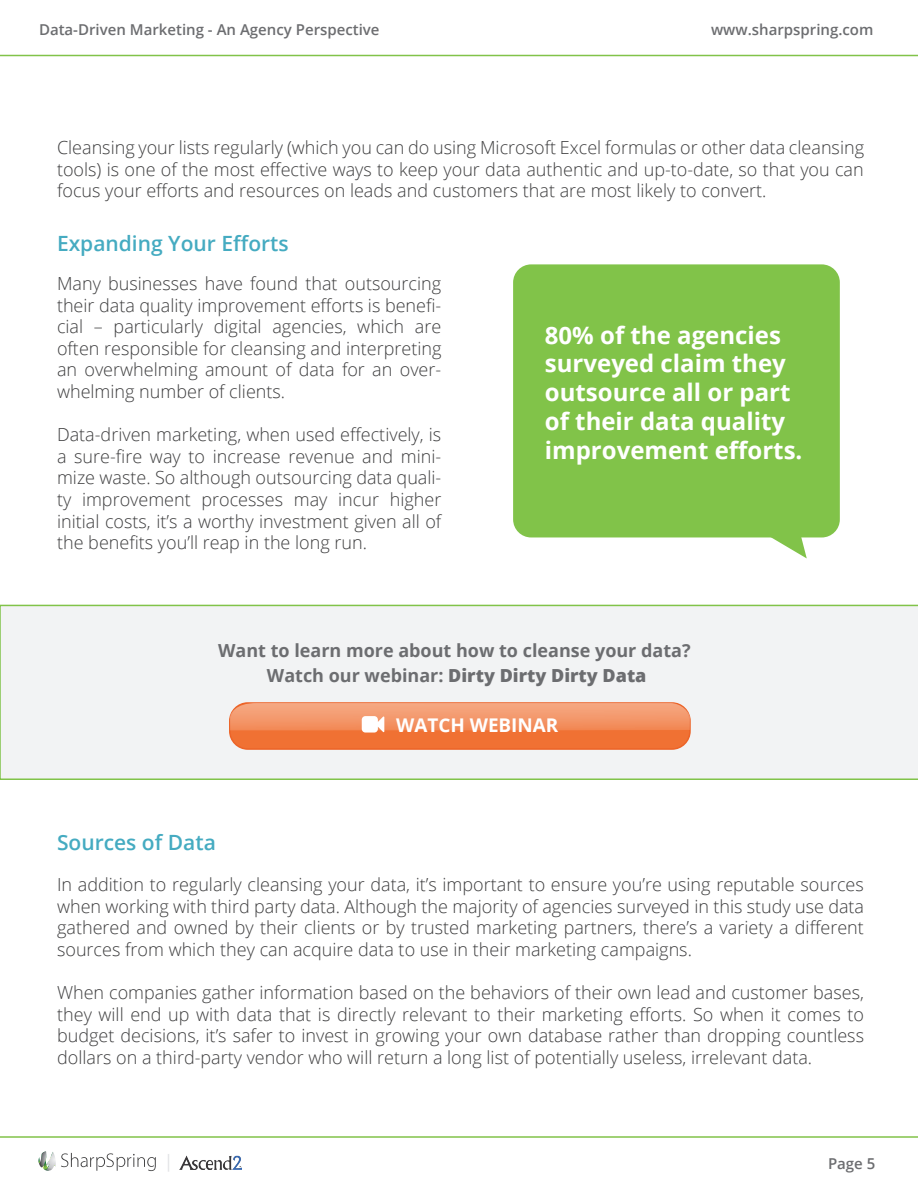
<style>
.page{position:relative;width:918px;height:1188px;background:#fff}
.page>*{position:absolute;margin:0;border:0;box-sizing:border-box;transform-origin:0 0}
.t1{font:700 24px/28.8px "Open Sans";color:#fff}
.t2{font:600 21px "Open Sans";color:#45abc1}
.t3{font:700 18.9px "Open Sans";color:#fff}
.t4{font:300 18px/21.6px "Open Sans";color:#3e3e3f;text-align:justify}
.t5{font:700 18px/25.2px "Open Sans";color:#6c6d70;text-align:center}
.t6{font:600 15px "Open Sans";color:#6c6d70}
.s1{font-weight:800}
</style>
<div class="page">
<div style="left:513px;top:264px;width:327px;height:273px;background:#81c349;border-radius:18px"></div>
<svg style="left:769px;top:537px;width:38px;height:21px"></svg>
<svg style="left:39px;top:1151px;width:117px;height:20px"></svg>
<hr style="left:0;top:1136px;width:918px;height:2px;background:#81c349">
<hr style="left:0;top:55px;width:918px;height:1px;background:#81c349">
<div style="left:0;top:605px;width:918px;height:175px;background:#f2f3f4"></div>
<div style="left:230px;top:703px;width:460px;height:46px;background:#f07133;border-radius:18px"></div>
<div style="left:229px;top:702px;width:462px;height:48px;border:2px solid #ec6327;border-radius:18px"></div>
<svg style="left:230px;top:703px;width:460px;height:30px"></svg>
<svg style="left:168px;top:1154px;width:1px;height:18px"></svg>
<img style="left:180px;top:1155px;width:61px;height:14px">
<p class="t6" style="left:39px;top:19px;width:342px">Data-Driven Marketing - An Agency Perspective</p>
<p class="t6" style="left:711px;top:19px;width:164px">www.sharpspring.com</p>
<p class="t4" style="left:57px;top:136px;width:809px">Cleansing your lists regularly (which you can do using Microsoft Excel formulas or other data cleansing tools) is one of the most effective ways to keep your data authentic and up-to-date, so that you can focus your efforts and resources on leads and customers that are most likely to convert.</p>
<p class="t2" style="left:57px;top:229px;width:233px">Expanding Your Efforts</p>
<p class="t4" style="left:57px;top:272px;width:386px">Many businesses have found that outsourcing their data quality improvement efforts is benefi&shy;cial – particularly digital agencies, which are often responsible for cleansing and interpreting an overwhelming amount of data for an over&shy;whelming number of clients.</p>
<p class="t4" style="left:57px;top:423px;width:386px">Data-driven marketing, when used effectively, is a sure-fire way to increase revenue and mini&shy;mize waste. So although outsourcing data quali&shy;ty improvement processes may incur higher initial costs, it’s a worthy investment given all of the benefits you’ll reap in the long run.</p>
<h1 class="t1" style="left:545px;top:320px;width:259px">80% of the agencies surveyed claim they outsource all or part of their data quality improvement efforts.</h1>
<p class="t5" style="left:218px;top:638px;width:474px">Want to learn more about how to cleanse your data?<br>Watch our webinar: <span class="s1">Dirty Dirty Dirty Data</span></p>
<p class="t3" style="left:396px;top:711px;width:164px">WATCH WEBINAR</p>
<p class="t2" style="left:57px;top:828px;width:160px">Sources of Data</p>
<p class="t4" style="left:57px;top:873px;width:809px">In addition to regularly cleansing your data, it’s important to ensure you’re using reputable sources when working with third party data. Although the majority of agencies surveyed in this study use data gathered and owned by their clients or by trusted marketing partners, there’s a variety a different sources from which they can acquire data to use in their marketing campaigns.</p>
<p class="t4" style="left:57px;top:981px;width:808px">When companies gather information based on the behaviors of their own lead and customer bases, they will end up with data that is directly relevant to their marketing efforts. So when it comes to budget decisions, it’s safer to invest in growing your own database rather than dropping countless dollars on a third-party vendor who will return a long list of potentially useless, irrelevant data.</p>
<p class="t6" style="left:828px;top:1153px;width:49px">Page 5</p>
</div>
